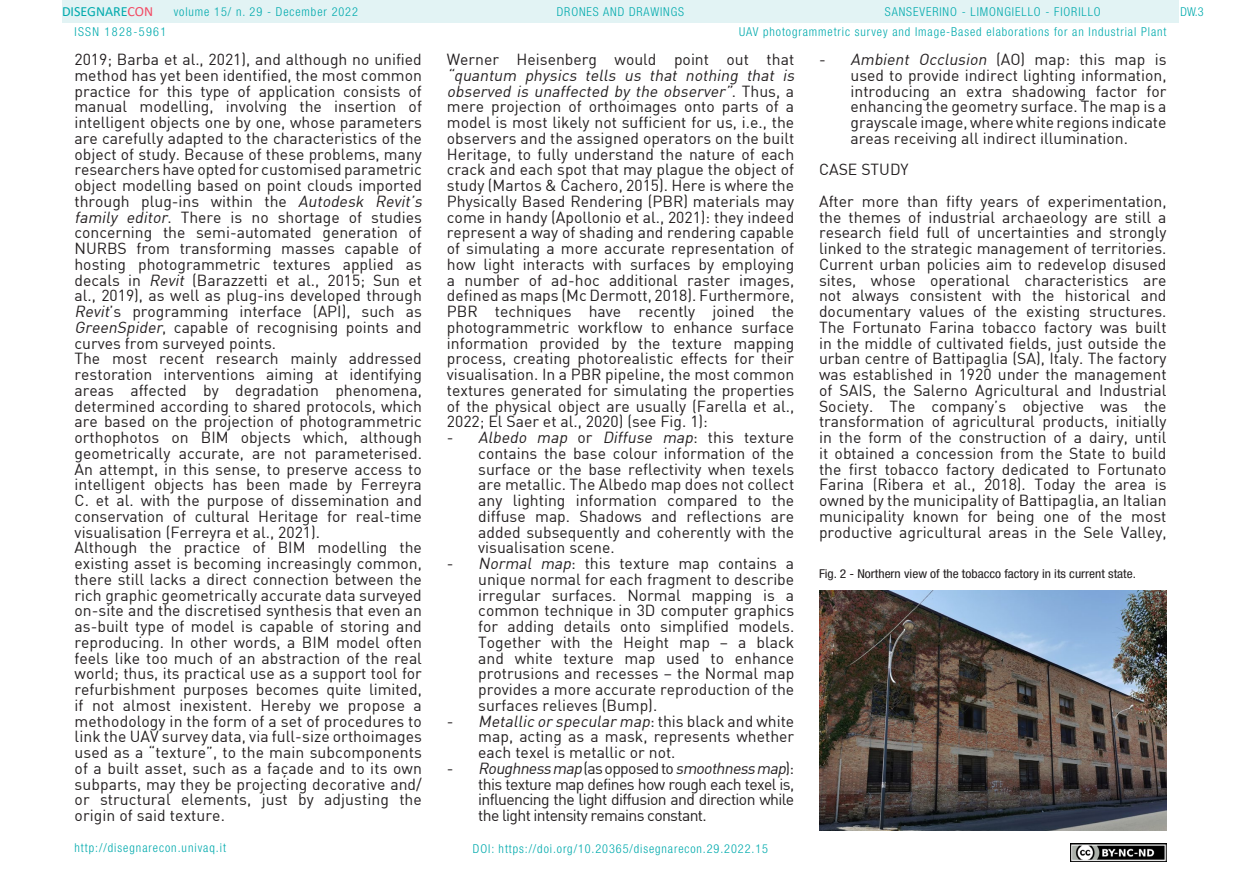
<style>
.page{position:relative;width:1241px;height:893px;background:#fff}
.page>*{position:absolute;margin:0;border:0;box-sizing:border-box;transform-origin:0 0}
.t1{font:15.75px/15.8px "DIN";color:#231f20;text-align:justify}
.t2{font:14px "Calibri";color:#00aaad}
.t3{font:300 condensed 12.25px "Helvetica Neue LT Std";letter-spacing:.075em;color:#00aaad}
.t4{font:condensed 12.25px "Helvetica Neue LT Std";color:#231f20;scale:1.1 1}
.t5{font:300 condensed 12.25px "Helvetica Neue LT Std";letter-spacing:.11em;color:#00aaad}
.s1{color:#f24862}
.s2{font-style:italic}
</style>
<div class="page">
<div style="left:62px;top:0;width:1116px;height:23px;background:#e2f3f4"></div>
<img style="left:1070px;top:843px;width:96px;height:18px">
<img style="left:819px;top:590px;width:347px;height:241px">
<p class="t2" style="left:62px;top:2px;width:93px">DISEGNARE<span class="s1">CON</span></p>
<p class="t3" style="left:884px;top:5px;width:217px">SANSEVERINO - LIMONGIELLO - FIORILLO</p>
<p class="t3" style="left:174px;top:5px;width:186px">volume 15/ n. 29 - December 2022</p>
<p class="t3" style="left:556px;top:5px;width:129px">DRONES AND DRAWINGS</p>
<p class="t5" style="left:74px;top:24px;width:93px">ISSN 1828-5961</p>
<p class="t3" style="left:739px;top:25px;width:429px">UAV photogrammetric survey and Image-Based elaborations for an Industrial Plant</p>
<p class="t1" style="left:74px;top:51px;width:352px;text-align:left">2019; Barba et al., 2021), and although no unified method has yet been identified, the most common practice for this type of application consists of manual modelling, involving the insertion of intelligent objects one by one, whose parameters are carefully adapted to the characteristics of the object of study. Because of these problems, many researchers have opted for customised parametric object modelling based on point clouds imported through plug-ins within the <span class="s2">Autodesk Revit’s family editor</span>. There is no shortage of studies concerning the semi-automated generation of NURBS from transforming masses capable of hosting photogrammetric textures applied as decals in <span class="s2">Revit</span> (Barazzetti et al., 2015; Sun et al., 2019), as well as plug-ins developed through <span class="s2">Revit</span>’s programming interface (API), such as <span class="s2">GreenSpider</span>, capable of recognising points and curves from surveyed points.<br>The most recent research mainly addressed restoration interventions aiming at identifying areas affected by degradation phenomena, determined according to shared protocols, which are based on the projection of photogrammetric orthophotos on BIM objects which, although geometrically accurate, are not parameterised.<br>An attempt, in this sense, to preserve access to intelligent objects has been made by Ferreyra C. et al. with the purpose of dissemination and conservation of cultural Heritage for real-time visualisation (Ferreyra et al., 2021).<br>Although the practice of BIM modelling the existing asset is becoming increasingly common, there still lacks a direct connection between the rich graphic geometrically accurate data surveyed on-site and the discretised synthesis that even an as-built type of model is capable of storing and reproducing. In other words, a BIM model often feels like too much of an abstraction of the real world; thus, its practical use as a support tool for refurbishment purposes becomes quite limited, if not almost inexistent. Hereby we propose a methodology in the form of a set of procedures to link the UAV survey data, via full-size orthoimages used as a “texture”, to the main subcomponents of a built asset, such as a façade and to its own subparts, may they be projecting decorative and/ or structural elements, just by adjusting the origin of said texture.</p>
<p class="t1" style="left:850px;top:51px;width:317px;text-indent:-32px">- <span class="s2">Ambient Occlusion</span> (AO ) m a p : t h i s m a p i s used to provide indirect lighting information, introducing an extra shadowing factor for enhancing the geometry surface. The map is a grayscale image, where white regions indicate areas receiving all indirect illumination.</p>
<p class="t1" style="left:446px;top:51px;width:349px">Werner Heisenberg would point out that</p>
<p class="t1" style="left:447px;top:67px;width:352px;text-align:left"><span class="s2">“quantum physics tells us that nothing that is observed is unaffected by the observer”</span>. T h u s , a mere projection of orthoimages onto parts of a model is most likely not sufficient for us, i.e., the observers and the assigned operators on the built Heritage, to fully understand the nature of each crack and each spot that may plague the object of study (Martos &amp; Cachero, 2015). Here is where the Physically Based Rendering (PBR) materials may come in handy (Apollonio et al., 2021): they indeed represent a way of shading and rendering capable of simulating a more accurate representation of how light interacts with surfaces by employing a number of ad-hoc additional raster images, defined as maps (Mc Dermott, 2018). Furthermore, PBR techniques have recently joined the photogrammetric workflow to enhance surface information provided by the texture mapping process, creating photorealistic effects for their visualisation. In a PBR pipeline, the most common textures generated for simulating the properties of the physical object are usually (Farella et al., 2022; El Saer et al., 2020) (see Fig. 1):</p>
<p class="t1" style="left:478px;top:429px;width:317px;text-indent:-31px">- <span class="s2">Albedo map</span> o r <span class="s2">Diffuse map</span>: t h i s t e xt u re contains the base colour information of the surface or the base reflectivity when texels are metallic. The Albedo map does not collect any lighting information compared to the diffuse map. Shadows and reflections are added subsequently and coherently with the visualisation scene.</p>
<p class="t1" style="left:478px;top:555px;width:317px;text-indent:-32px">- <span class="s2">Normal map</span>: this texture map contains a unique normal for each fragment to describe irregular surfaces. Normal mapping is a common technique in 3D computer graphics for adding details onto simplified models.<br>Together with the Height map – a black and white texture map used to enhance protrusions and recesses – the Normal map provides a more accurate reproduction of the surfaces relieves (Bump).</p>
<p class="t1" style="left:478px;top:713px;width:317px;text-indent:-32px">- <span class="s2">Metallic or specular map</span>: t h i s b la c k a n d wh i te map, acting as a mask, represents whether each texel is metallic or not.</p>
<p class="t1" style="left:478px;top:760px;width:317px;text-indent:-32px">- <span class="s2">Roughnessmap</span> ( a s o p p o s e d t o <span class="s2">smoothnessmap</span>) : this texture map defines how rough each texel is, influencing the light diffusion and direction while the light intensity remains constant.</p>
<p class="t1" style="left:819px;top:154px;width:349px;line-height:31.5px">CASE STUDY<br>After more than fifty years of experimentation,</p>
<p class="t1" style="left:819px;top:209px;width:349px">the themes of industrial archaeology are still a research field full of uncertainties and strongly linked to the strategic management of territories.<br>Current urban policies aim to redevelop disused sites, whose operational characteristics are not always consistent with the historical and documentary values of the existing structures.<br>The Fortunato Farina tobacco factory was built in the middle of cultivated fields, just outside the urban centre of Battipaglia (SA), Italy. The factory was established in 1920 under the management of SAIS, the Salerno Agricultural and Industrial Society. The company’s objective was the transformation of agricultural products, initially in the form of the construction of a dairy, until it obtained a concession from the State to build the first tobacco factory dedicated to Fortunato Farina (Ribera et al., 2018). Today the area is owned by the municipality of Battipaglia, an Italian municipality known for being one of the most productive agricultural areas in the Sele Valley,</p>
<p class="t4" style="left:819px;top:567px;width:289px">Fig. 2 - Northern view of the tobacco factory in its current state.</p>
<p class="t3" style="left:74px;top:841px;width:153px">http://disegnarecon.univaq.it</p>
<p class="t3" style="left:473px;top:842px;width:296px">DOI: https://doi.org/10.20365/disegnarecon.29.2022.15</p>
<p class="t3" style="left:1180px;top:5px;width:25px">DW.3</p>
</div>
